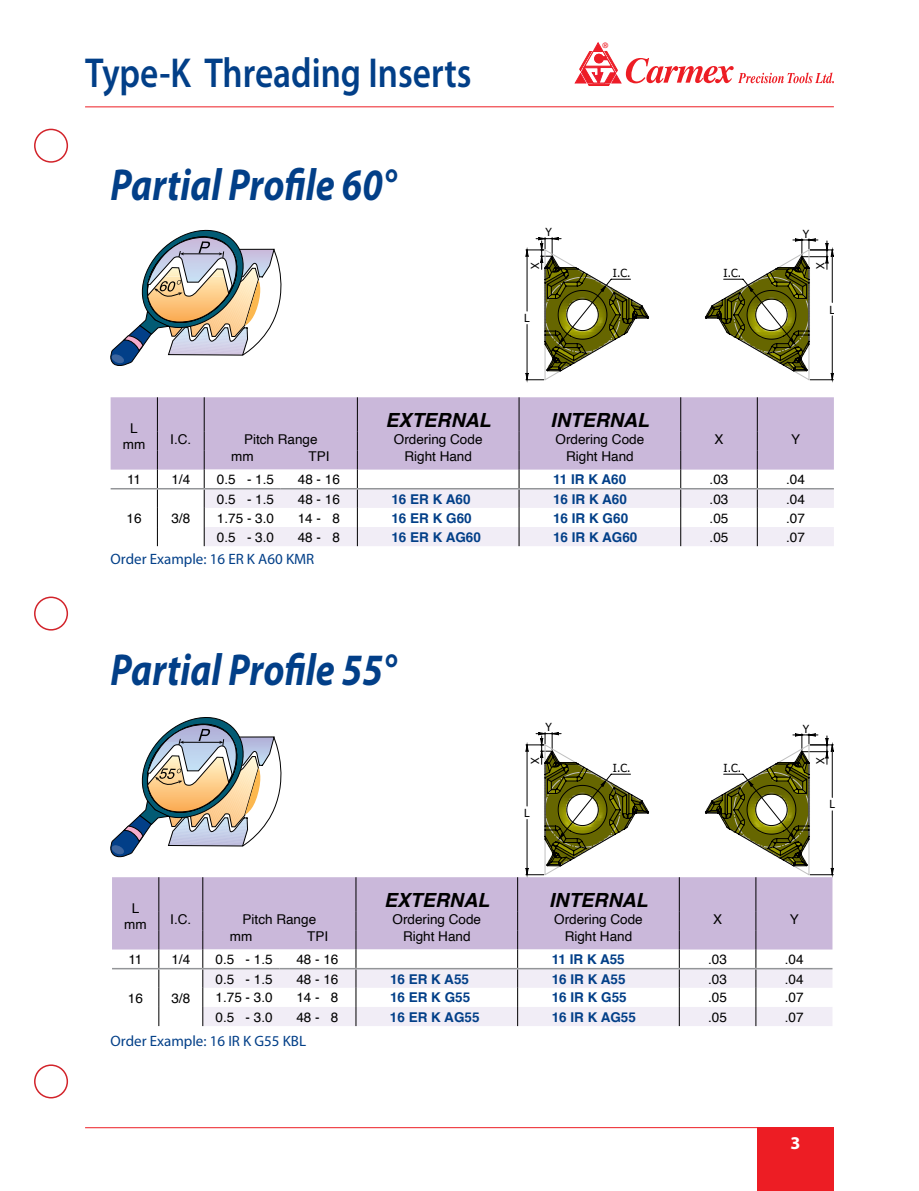
<style>
.page{position:relative;width:919px;height:1191px;background:#fff}
.page>*{position:absolute;margin:0;border:0;box-sizing:border-box;transform-origin:0 0}
.t1{font:italic 700 45px "Myriad Pro";color:#023f88;scale:.84 1}
.t2{font:600 42px "Myriad Pro";color:#023f88;scale:.84 1}
.t3{font:italic 700 19.5px "Helvetica";color:#000}
.t4{font:700 18px "Myriad Pro";color:#fff}
.t5{font:15px "Myriad Pro";color:#023f88}
.t6{font:13.5px/16.2px "Helvetica";color:#000;text-align:center}
.t7{font:700 13.5px "Helvetica";color:#023f88}
.t8{font:11.1px "Tahoma";color:#000}
.t9{font:500 10.5px "Win Soft Pro";color:#ed1d24}
</style>
<div class="page">
<div style="left:757px;top:1127px;width:76px;height:64px;background:#ed1d24"></div>
<hr style="left:85px;top:1127px;width:748px;height:1px;background:#ed1d24">
<hr style="left:85px;top:106px;width:748px;height:1px;background:#ed1d24">
<svg style="left:575px;top:43px;width:258px;height:43px"></svg>
<svg style="left:110px;top:229px;width:172px;height:137px"></svg>
<div style="left:111px;top:397px;width:722px;height:34px;background:#cab8da"></div>
<hr style="left:204px;top:397px;width:1px;height:34px;background:#000">
<hr style="left:357px;top:397px;width:1px;height:34px;background:#000">
<hr style="left:518px;top:397px;width:1px;height:34px;background:#000">
<hr style="left:680px;top:397px;width:1px;height:34px;background:#000">
<hr style="left:157px;top:397px;width:1px;height:34px;background:#000">
<hr style="left:757px;top:397px;width:1px;height:34px;background:#000">
<svg style="left:111px;top:431px;width:722px;height:115px"></svg>
<hr style="left:111px;top:488px;width:46px;height:1px;background:#939598">
<hr style="left:157px;top:488px;width:47px;height:1px;background:#939598">
<hr style="left:204px;top:488px;width:77px;height:1px;background:#939598">
<hr style="left:281px;top:488px;width:76px;height:1px;background:#939598">
<hr style="left:357px;top:488px;width:162px;height:1px;background:#939598">
<hr style="left:519px;top:488px;width:161px;height:1px;background:#939598">
<hr style="left:680px;top:488px;width:77px;height:1px;background:#939598">
<hr style="left:757px;top:488px;width:76px;height:1px;background:#939598">
<div style="left:112px;top:877px;width:720px;height:34px;background:#cab8da"></div>
<hr style="left:202px;top:877px;width:1px;height:34px;background:#000">
<hr style="left:355px;top:877px;width:1px;height:34px;background:#000">
<hr style="left:517px;top:877px;width:1px;height:34px;background:#000">
<hr style="left:679px;top:877px;width:1px;height:34px;background:#000">
<hr style="left:158px;top:877px;width:1px;height:34px;background:#000">
<hr style="left:755px;top:877px;width:1px;height:34px;background:#000">
<svg style="left:112px;top:911px;width:720px;height:115px"></svg>
<hr style="left:112px;top:968px;width:47px;height:1px;background:#939598">
<hr style="left:159px;top:968px;width:44px;height:1px;background:#939598">
<hr style="left:203px;top:968px;width:76px;height:1px;background:#939598">
<hr style="left:279px;top:968px;width:77px;height:1px;background:#939598">
<hr style="left:356px;top:968px;width:161px;height:1px;background:#939598">
<hr style="left:517px;top:968px;width:162px;height:1px;background:#939598">
<hr style="left:679px;top:968px;width:76px;height:1px;background:#939598">
<hr style="left:755px;top:968px;width:77px;height:1px;background:#939598">
<svg style="left:110px;top:717px;width:172px;height:141px"></svg>
<svg style="left:525px;top:237px;width:309px;height:144px"></svg>
<svg style="left:525px;top:732px;width:309px;height:144px"></svg>
<div style="left:34px;top:1064px;width:34px;height:34px;border:2px solid #d2232a;border-radius:50%"></div>
<div style="left:34px;top:596px;width:34px;height:34px;border:2px solid #d2232a;border-radius:50%"></div>
<div style="left:34px;top:129px;width:34px;height:34px;border:2px solid #d2232a;border-radius:50%"></div>
<h2 class="t2" style="left:85px;top:46px;width:461px">Type-K Threading Inserts</h2>
<h1 class="t1" style="left:111px;top:155px;width:341px">Partial Profile 60°</h1>
<p class="t9" style="left:602px;top:38px;width:8px">®</p>
<p class="t8" style="left:545px;top:225px;width:8px">Y</p>
<p class="t8" style="left:802px;top:226px;width:8px">Y</p>
<p class="t8" style="left:528px;top:269px;width:8px;rotate:-90deg">X</p>
<p class="t8" style="left:524px;top:311px;width:7px">L</p>
<p class="t8" style="left:613px;top:265px;width:19px">I.C.</p>
<p class="t8" style="left:723px;top:265px;width:19px">I.C.</p>
<p class="t8" style="left:813px;top:269px;width:8px;rotate:-90deg">X</p>
<p class="t8" style="left:829px;top:302px;width:7px">L</p>
<p class="t6" style="left:123px;top:420px;width:24px">L mm</p>
<h3 class="t3" style="left:385px;top:404px;width:107px">EXTERNAL</h3>
<h3 class="t3" style="left:550px;top:404px;width:100px">INTERNAL</h3>
<p class="t6" style="left:170px;top:432px;width:23px">I.C.</p>
<p class="t6" style="left:244px;top:432px;width:75px">Pitch Range</p>
<p class="t6" style="left:394px;top:432px;width:90px">Ordering Code</p>
<p class="t6" style="left:555px;top:432px;width:90px">Ordering Code</p>
<p class="t6" style="left:714px;top:432px;width:11px">X</p>
<p class="t6" style="left:791px;top:432px;width:11px">Y</p>
<p class="t6" style="left:231px;top:448px;width:24px">mm</p>
<p class="t6" style="left:308px;top:448px;width:23px">TPI</p>
<p class="t6" style="left:404px;top:448px;width:69px">Right Hand</p>
<p class="t6" style="left:566px;top:448px;width:69px">Right Hand</p>
<p class="t6" style="left:127px;top:471px;width:16px">11</p>
<p class="t6" style="left:171px;top:471px;width:20px">1/4</p>
<p class="t6" style="left:217px;top:471px;width:59px">0.5 - 1.5</p>
<p class="t6" style="left:298px;top:471px;width:44px">48 - 16</p>
<p class="t7" style="left:553px;top:468px;width:75px">11 IR K A60</p>
<p class="t6" style="left:709px;top:471px;width:20px">.03</p>
<p class="t6" style="left:786px;top:471px;width:20px">.04</p>
<p class="t6" style="left:126px;top:510px;width:17px">16</p>
<p class="t6" style="left:171px;top:510px;width:20px">3/8</p>
<p class="t6" style="left:217px;top:491px;width:59px">0.5 - 1.5</p>
<p class="t6" style="left:298px;top:491px;width:44px">48 - 16</p>
<p class="t7" style="left:391px;top:488px;width:81px">16 ER K A60</p>
<p class="t7" style="left:553px;top:488px;width:75px">16 IR K A60</p>
<p class="t6" style="left:709px;top:491px;width:20px">.03</p>
<p class="t6" style="left:786px;top:491px;width:20px">.04</p>
<p class="t6" style="left:217px;top:510px;width:59px">1.75 - 3.0</p>
<p class="t6" style="left:298px;top:510px;width:44px">14 - 8</p>
<p class="t7" style="left:391px;top:507px;width:82px">16 ER K G60</p>
<p class="t7" style="left:553px;top:507px;width:77px">16 IR K G60</p>
<p class="t6" style="left:709px;top:510px;width:20px">.05</p>
<p class="t6" style="left:786px;top:510px;width:20px">.07</p>
<p class="t6" style="left:217px;top:529px;width:59px">0.5 - 3.0</p>
<p class="t6" style="left:298px;top:529px;width:44px">48 - 8</p>
<p class="t7" style="left:391px;top:526px;width:91px">16 ER K AG60</p>
<p class="t7" style="left:553px;top:526px;width:86px">16 IR K AG60</p>
<p class="t6" style="left:709px;top:529px;width:20px">.05</p>
<p class="t6" style="left:786px;top:529px;width:20px">.07</p>
<p class="t5" style="left:111px;top:549px;width:205px">Order Example: 16 ER K A60 KMR</p>
<h1 class="t1" style="left:111px;top:641px;width:341px">Partial Profile 55°</h1>
<p class="t8" style="left:545px;top:720px;width:8px">Y</p>
<p class="t8" style="left:802px;top:721px;width:8px">Y</p>
<p class="t8" style="left:528px;top:764px;width:8px;rotate:-90deg">X</p>
<p class="t8" style="left:524px;top:805px;width:7px">L</p>
<p class="t8" style="left:613px;top:760px;width:19px">I.C.</p>
<p class="t8" style="left:723px;top:760px;width:19px">I.C.</p>
<p class="t8" style="left:813px;top:764px;width:8px;rotate:-90deg">X</p>
<p class="t8" style="left:829px;top:797px;width:7px">L</p>
<p class="t6" style="left:124px;top:900px;width:24px">L mm</p>
<h3 class="t3" style="left:384px;top:884px;width:107px">EXTERNAL</h3>
<h3 class="t3" style="left:549px;top:884px;width:100px">INTERNAL</h3>
<p class="t6" style="left:170px;top:912px;width:23px">I.C.</p>
<p class="t6" style="left:242px;top:912px;width:75px">Pitch Range</p>
<p class="t6" style="left:392px;top:912px;width:90px">Ordering Code</p>
<p class="t6" style="left:554px;top:912px;width:90px">Ordering Code</p>
<p class="t6" style="left:713px;top:912px;width:11px">X</p>
<p class="t6" style="left:789px;top:912px;width:11px">Y</p>
<p class="t6" style="left:230px;top:928px;width:24px">mm</p>
<p class="t6" style="left:307px;top:928px;width:23px">TPI</p>
<p class="t6" style="left:403px;top:928px;width:69px">Right Hand</p>
<p class="t6" style="left:564px;top:928px;width:69px">Right Hand</p>
<p class="t6" style="left:128px;top:951px;width:16px">11</p>
<p class="t6" style="left:171px;top:951px;width:20px">1/4</p>
<p class="t6" style="left:215px;top:951px;width:59px">0.5 - 1.5</p>
<p class="t6" style="left:296px;top:951px;width:44px">48 - 16</p>
<p class="t7" style="left:551px;top:948px;width:75px">11 IR K A55</p>
<p class="t6" style="left:708px;top:951px;width:20px">.03</p>
<p class="t6" style="left:784px;top:951px;width:20px">.04</p>
<p class="t6" style="left:128px;top:990px;width:17px">16</p>
<p class="t6" style="left:171px;top:990px;width:20px">3/8</p>
<p class="t6" style="left:215px;top:971px;width:59px">0.5 - 1.5</p>
<p class="t6" style="left:296px;top:971px;width:44px">48 - 16</p>
<p class="t7" style="left:390px;top:968px;width:81px">16 ER K A55</p>
<p class="t7" style="left:551px;top:968px;width:75px">16 IR K A55</p>
<p class="t6" style="left:708px;top:971px;width:20px">.03</p>
<p class="t6" style="left:784px;top:971px;width:20px">.04</p>
<p class="t6" style="left:215px;top:990px;width:59px">1.75 - 3.0</p>
<p class="t6" style="left:296px;top:990px;width:44px">14 - 8</p>
<p class="t7" style="left:390px;top:986px;width:82px">16 ER K G55</p>
<p class="t7" style="left:551px;top:986px;width:77px">16 IR K G55</p>
<p class="t6" style="left:708px;top:990px;width:20px">.05</p>
<p class="t6" style="left:784px;top:990px;width:20px">.07</p>
<p class="t6" style="left:215px;top:1009px;width:59px">0.5 - 3.0</p>
<p class="t6" style="left:296px;top:1009px;width:44px">48 - 8</p>
<p class="t7" style="left:390px;top:1006px;width:91px">16 ER K AG55</p>
<p class="t7" style="left:551px;top:1006px;width:86px">16 IR K AG55</p>
<p class="t6" style="left:708px;top:1009px;width:20px">.05</p>
<p class="t6" style="left:784px;top:1009px;width:20px">.07</p>
<p class="t5" style="left:111px;top:1032px;width:197px">Order Example: 16 IR K G55 KBL</p>
<h3 class="t4" style="left:790px;top:1131px;width:11px">3</h3>
</div>
